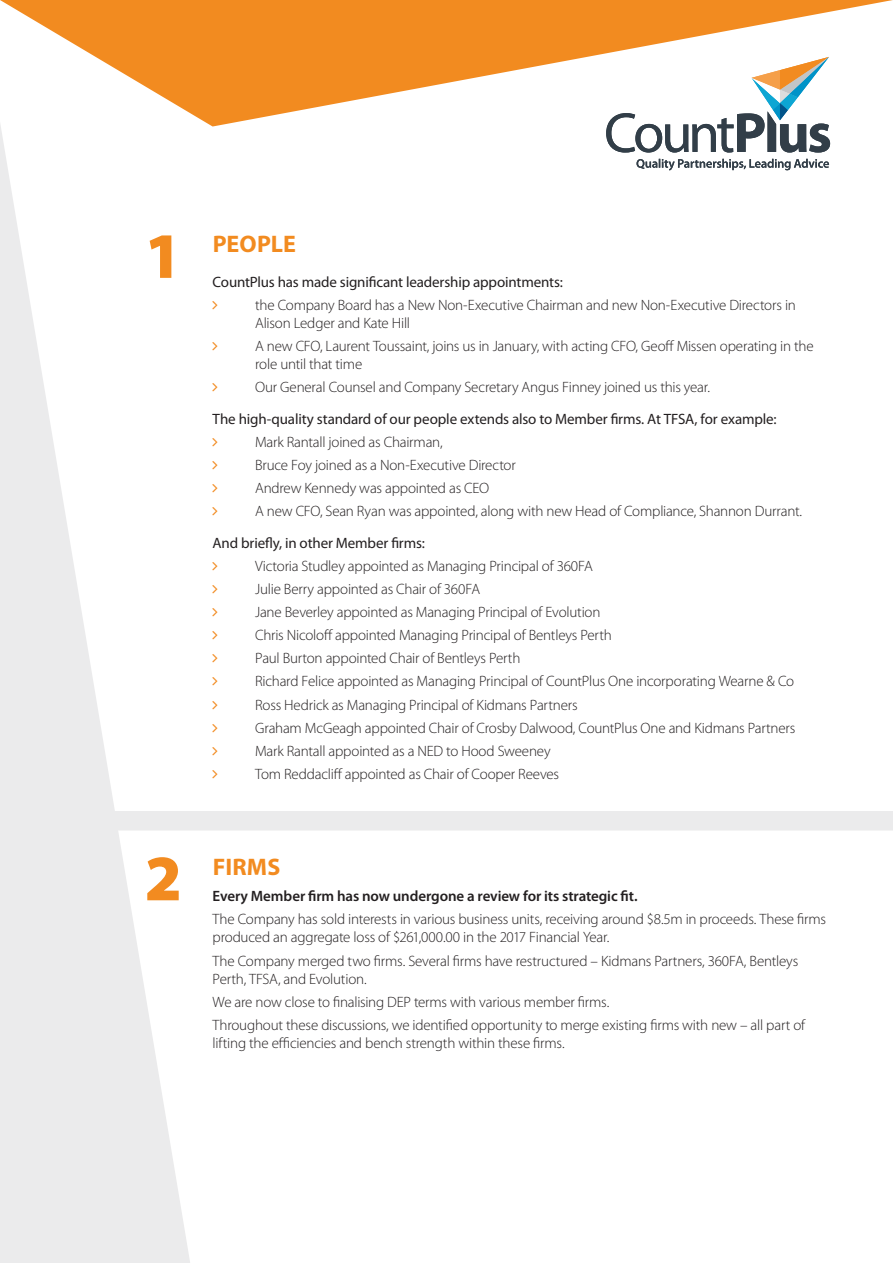
<style>
.page{position:relative;width:893px;height:1263px;background:#fff}
.page>*{position:absolute;margin:0;border:0;box-sizing:border-box;transform-origin:0 0}
.t1{font:900 65.25px "Myriad Pro";color:#f28b20}
.t2{font:700 24px "Myriad Pro";letter-spacing:.005em;color:#f28b20}
.t3{font:300 15px/23.1px "Myriad Pro";letter-spacing:-.015em;color:#231f20}
.t4{font:15px "Myriad Pro";letter-spacing:-.01em;color:#231f20}
.t5{font:600 15px "Myriad Pro";letter-spacing:-.01em;color:#231f20}
</style>
<div class="page">
<svg style="left:0;top:126px;width:192px;height:1137px"></svg>
<svg style="left:0;top:0;width:893px;height:126px;fill:#f28b20"></svg>
<div style="left:43px;top:811px;width:850px;height:19px;background:#ebebec"></div>
<svg style="left:636px;top:159px;width:193px;height:11px"></svg>
<svg style="left:606px;top:57px;width:224px;height:96px"></svg>
<h1 class="t1" style="left:145px;top:212px;width:39px">1</h1>
<h1 class="t1" style="left:145px;top:835px;width:39px">2</h1>
<h2 class="t2" style="left:213px;top:228px;width:84px">PEOPLE</h2>
<p class="t4" style="left:213px;top:273px;width:352px">CountPlus has made significant leadership appointments:</p>
<p class="t3" style="left:255px;top:296px;width:542px;line-height:18px">the Company Board has a New Non-Executive Chairman and new Non-Executive Directors in<br>Alison Ledger and Kate Hill</p>
<p class="t3" style="left:255px;top:337px;width:560px;line-height:18px">A new CFO, Laurent Toussaint, joins us in January, with acting CFO, Geoff Missen operating in the role until that time</p>
<p class="t3" style="left:255px;top:375px;width:456px">Our General Counsel and Company Secretary Angus Finney joined us this year.</p>
<p class="t4" style="left:213px;top:409px;width:565px">The high-quality standard of our people extends also to Member firms. At TFSA, for example:</p>
<p class="t3" style="left:255px;top:430px;width:549px">Mark Rantall joined as Chairman,<br>Bruce Foy joined as a Non-Executive Director<br>Andrew Kennedy was appointed as CEO<br>A new CFO, Sean Ryan was appointed, along with new Head of Compliance, Shannon Durrant.</p>
<p class="t4" style="left:213px;top:533px;width:214px">And briefly, in other Member firms:</p>
<p class="t3" style="left:255px;top:554px;width:542px">Victoria Studley appointed as Managing Principal of 360FA<br>Julie Berry appointed as Chair of 360FA<br>Jane Beverley appointed as Managing Principal of Evolution<br>Chris Nicoloff appointed Managing Principal of Bentleys Perth<br>Paul Burton appointed Chair of Bentleys Perth<br>Richard Felice appointed as Managing Principal of CountPlus One incorporating Wearne &amp; Co Ross Hedrick as Managing Principal of Kidmans Partners<br>Graham McGeagh appointed Chair of Crosby Dalwood, CountPlus One and Kidmans Partners Mark Rantall appointed as a NED to Hood Sweeney<br>Tom Reddacliff appointed as Chair of Cooper Reeves</p>
<h2 class="t2" style="left:213px;top:851px;width:69px">FIRMS</h2>
<p class="t5" style="left:213px;top:887px;width:427px">Every Member firm has now undergone a review for its strategic fit.</p>
<p class="t3" style="left:213px;top:910px;width:615px;line-height:18px">The Company has sold interests in various business units, receiving around $8.5m in proceeds. These firms produced an aggregate loss of $261,000.00 in the 2017 Financial Year.</p>
<p class="t3" style="left:213px;top:951px;width:587px;line-height:18px">The Company merged two firms. Several firms have restructured – Kidmans Partners, 360FA, Bentleys<br>Perth, TFSA, and Evolution.</p>
<p class="t3" style="left:213px;top:990px;width:594px">We are now close to finalising DEP terms with various member firms.<br>Throughout these discussions, we identified opportunity to merge existing firms with new – all part of</p>
<p class="t3" style="left:213px;top:1031px;width:354px">lifting the efficiencies and bench strength within these firms.</p>
</div>
